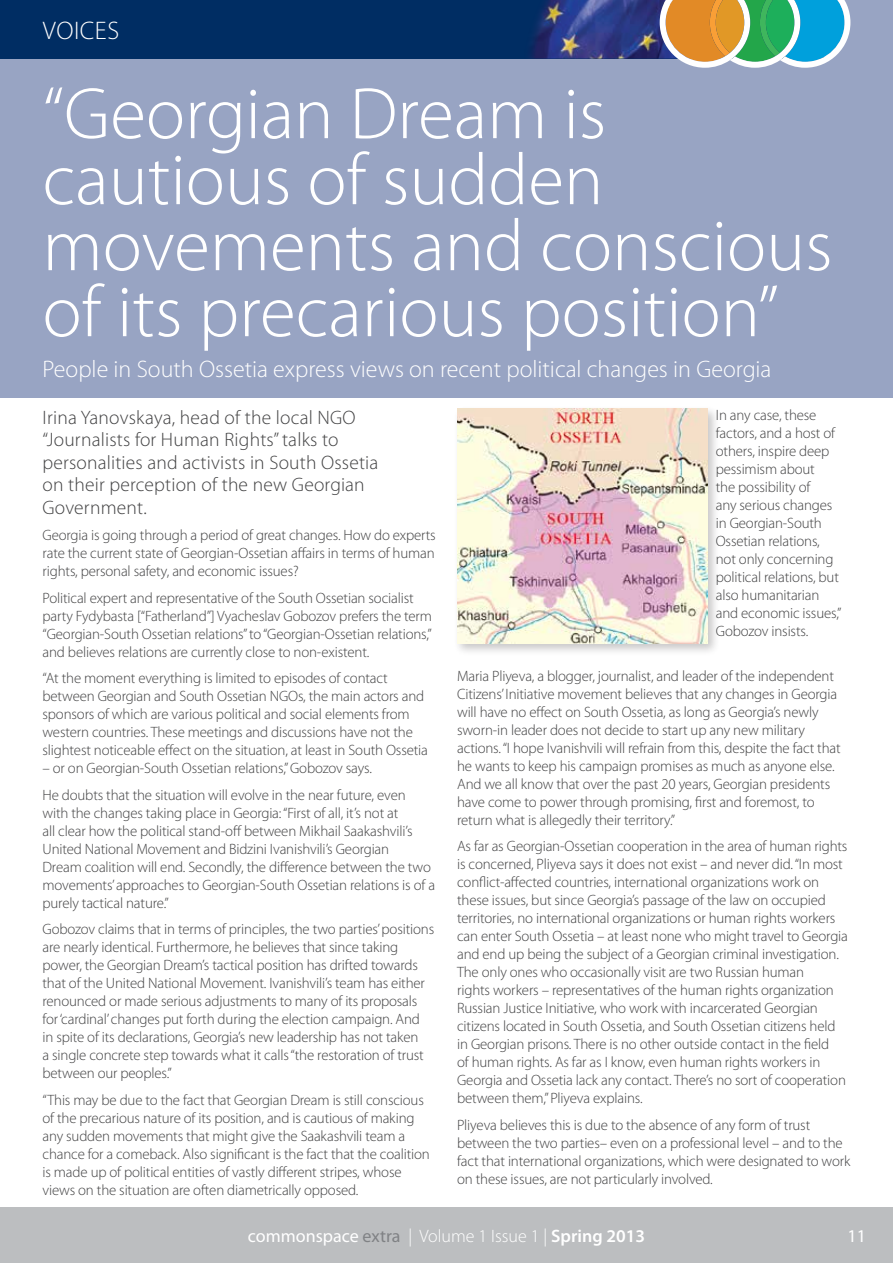
<style>
.page{position:relative;width:893px;height:1263px;background:#fff}
.page>*{position:absolute;margin:0;border:0;box-sizing:border-box;transform-origin:0 0}
.t1{font:300 73.5px/66px "Myriad Pro";color:#fff}
.t2{font:300 25.5px "Myriad Pro";color:#fff}
.t3{font:300 24px "Myriad Pro";color:#fff}
.t4{font:300 19.5px/22.5px "Myriad Pro";letter-spacing:.01em;color:#414142}
.t5{font:300 18px "Myriad Pro";color:#fff}
.t6{font:18px "Myriad Pro";color:#fff}
.t7{font:300 15px/18px "Myriad Pro";letter-spacing:-.01em;color:#414142}
.s1{font-weight:400}
.s2{font-weight:400;color:#808285}
.s3{font-weight:600}
</style>
<div class="page">
<div style="left:0;top:0;width:893px;height:398px;background:#98a4c3"></div>
<div style="left:0;top:0;width:823px;height:59px;background:#002d63"></div>
<div style="left:0;top:1208px;width:893px;height:55px;background:#bcbec0"></div>
<img style="left:530px;top:0;width:130px;height:59px">
<svg style="left:660px;top:0;width:190px;height:68px;background:#8aac8a"></svg>
<div style="left:453px;top:405px;width:267px;height:251px;background:#231f20;opacity:.25"></div>
<img style="left:457px;top:409px;width:250px;height:234px">
<h2 class="t2" style="left:43px;top:16px;width:27px">Voices</h2>
<h1 class="t1" style="left:43px;top:82px;width:791px">“Georgian Dream is cautious of sudden movements and conscious of its precarious position”</h1>
<h3 class="t3" style="left:43px;top:355px;width:730px">People in South Ossetia express views on recent political changes in Georgia</h3>
<h3 class="t4" style="left:43px;top:406px;width:337px">Irina Yanovskaya, head of the local NGO “Journalists for Human Rights” talks to personalities and activists in South Ossetia on their perception of the new Georgian Government.</h3>
<p class="t7" style="left:43px;top:526px;width:395px;text-align:justify">Georgia is going through a period of great changes. How do experts rate the current state of Georgian-Ossetian affairs in terms of human rights, personal safety, and economic issues?</p>
<p class="t7" style="left:43px;top:589px;width:391px">Political expert and representative of the South Ossetian socialist party Fydybasta [“Fatherland”] Vyacheslav Gobozov prefers the term “Georgian-South Ossetian relations” to “Georgian-Ossetian relations,” and believes relations are currently close to non-existent.</p>
<p class="t7" style="left:43px;top:669px;width:387px">“At the moment everything is limited to episodes of contact between Georgian and South Ossetian NGOs, the main actors and sponsors of which are various political and social elements from western countries. These meetings and discussions have not the slightest noticeable effect on the situation, at least in South Ossetia</p>
<p class="t7" style="left:43px;top:755px;width:365px;line-height:26.5px">– or on Georgian-South Ossetian relations,” Gobozov says.<br>He doubts that the situation will evolve in the near future, even</p>
<p class="t7" style="left:43px;top:804px;width:394px">with the changes taking place in Georgia: “First of all, it’s not at<br>all clear how the political stand-off between Mikhail Saakashvili’s United National Movement and Bidzini Ivanishvili’s Georgian<br>Dream coalition will end. Secondly, the difference between the two movements’ approaches to Georgian-South Ossetian relations is of a purely tactical nature.”</p>
<p class="t7" style="left:43px;top:920px;width:393px">Gobozov claims that in terms of principles, the two parties’ positions are nearly identical. Furthermore, he believes that since taking power, the Georgian Dream’s tactical position has drifted towards that of the United National Movement. Ivanishvili’s team has either renounced or made serious adjustments to many of its proposals for ‘cardinal’ changes put forth during the election campaign. And in spite of its declarations, Georgia’s new leadership has not taken<br>a single concrete step towards what it calls “the restoration of trust between our peoples.”</p>
<p class="t7" style="left:43px;top:1091px;width:389px">“This may be due to the fact that Georgian Dream is still conscious of the precarious nature of its position, and is cautious of making any sudden movements that might give the Saakashvili team a chance for a comeback. Also significant is the fact that the coalition is made up of political entities of vastly different stripes, whose views on the situation are often diametrically opposed.</p>
<p class="t7" style="left:716px;top:406px;width:127px">In any case, these factors, and a host of others, inspire deep pessimism about<br>the possibility of<br>any serious changes in Georgian-South<br>Ossetian relations, not only concerning political relations, but also humanitarian and economic issues,”<br>Gobozov insists.</p>
<p class="t7" style="left:457px;top:667px;width:385px">Maria Pliyeva, a blogger, journalist, and leader of the independent Citizens’ Initiative movement believes that any changes in Georgia will have no effect on South Ossetia, as long as Georgia’s newly sworn-in leader does not decide to start up any new military actions. “I hope Ivanishvili will refrain from this, despite the fact that he wants to keep his campaign promises as much as anyone else.<br>And we all know that over the past 20 years, Georgian presidents have come to power through promising, first and foremost, to return what is allegedly their territory.”</p>
<p class="t7" style="left:457px;top:837px;width:392px">As far as Georgian-Ossetian cooperation in the area of human rights is concerned, Pliyeva says it does not exist – and never did. “In most conflict-affected countries, international organizations work on these issues, but since Georgia’s passage of the law on occupied territories, no international organizations or human rights workers can enter South Ossetia – at least none who might travel to Georgia and end up being the subject of a Georgian criminal investigation.<br>The only ones who occasionally visit are two Russian human<br>rights workers – representatives of the human rights organization Russian Justice Initiative, who work with incarcerated Georgian citizens located in South Ossetia, and South Ossetian citizens held in Georgian prisons. There is no other outside contact in the field<br>of human rights. As far as I know, even human rights workers in Georgia and Ossetia lack any contact. There’s no sort of cooperation between them,” Pliyeva explains.</p>
<p class="t7" style="left:457px;top:1116px;width:395px">Pliyeva believes this is due to the absence of any form of trust between the two parties– even on a professional level – and to the fact that international organizations, which were designated to work on these issues, are not particularly involved.</p>
<p class="t5" style="left:248px;top:1226px;width:399px"><span class="s1">commonspace</span> <span class="s2">extra</span> | Volume 1 Issue 1 | <span class="s3">Spring 2013</span></p>
<p class="t6" style="left:848px;top:1226px;width:20px">11</p>
</div>
